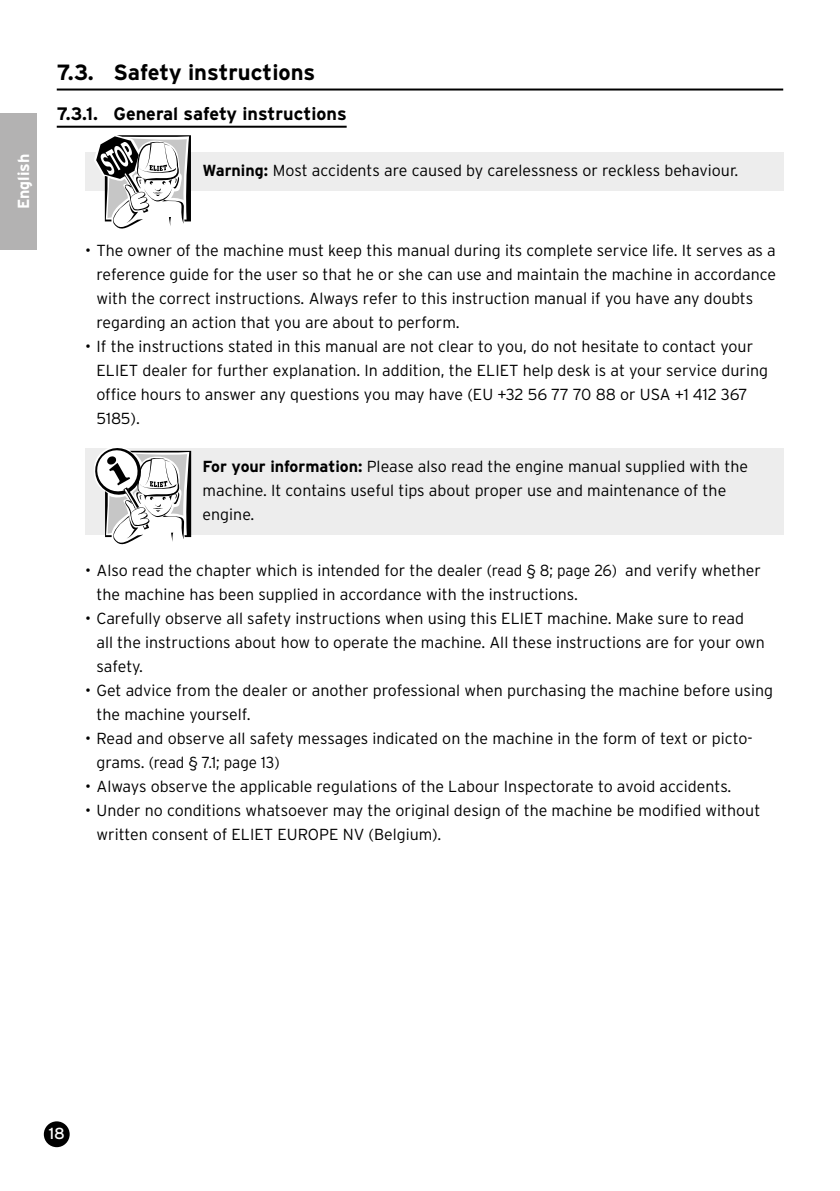
<style>
.page{position:relative;width:840px;height:1191px;background:#fff}
.page>*{position:absolute;margin:0;border:0;box-sizing:border-box;transform-origin:0 0}
.t1{font:700 22px "Interstate";color:#000}
.t2{font:700 18px "Interstate";color:#000}
.t3{font:300 16px/24px "Interstate";color:#000}
.t4{font:700 16px "Interstate";color:#fff}
.t5{font:16px "Interstate";color:#fff}
.s1{font-weight:700}
</style>
<div class="page">
<div style="left:45px;top:1122px;width:24px;height:24px;background:#000;border-radius:50%"></div>
<div style="left:44px;top:1121px;width:26px;height:26px;border:2px solid #000;border-radius:50%"></div>
<div style="left:0;top:113px;width:37px;height:136px;background:#b3b2b2"></div>
<hr style="left:57px;top:89px;width:725px;height:2px;background:#000">
<hr style="left:57px;top:126px;width:289px;height:2px;background:#000">
<div style="left:85px;top:152px;width:697px;height:39px;background:#ededed"></div>
<div style="left:85px;top:448px;width:697px;height:87px;background:#ededed"></div>
<svg style="left:94px;top:448px;width:97px;height:97px"></svg>
<svg style="left:94px;top:135px;width:97px;height:94px"></svg>
<p class="t4" style="left:14px;top:209px;width:57px;rotate:-90deg">English</p>
<h1 class="t1" style="left:57px;top:59px;width:260px">7.3. Safety instructions</h1>
<p class="t2" style="left:57px;top:103px;width:291px">7.3.1. General safety instructions</p>
<p class="t3" style="left:202px;top:158px;width:537px"><span class="s1">Warning:</span> Most accidents are caused by carelessness or reckless behaviour.</p>
<p class="t3" style="left:96px;top:238px;width:680px;text-indent:-11px">• The owner of the machine must keep this manual during its complete service life. It serves as a reference guide for the user so that he or she can use and maintain the machine in accordance with the correct instructions. Always refer to this instruction manual if you have any doubts regarding an action that you are about to perform.</p>
<p class="t3" style="left:96px;top:334px;width:672px;text-indent:-11px">• If the instructions stated in this manual are not clear to you, do not hesitate to contact your ELIET dealer for further explanation. In addition, the ELIET help desk is at your service during office hours to answer any questions you may have (EU +32 56 77 70 88 or USA +1 412 367<br>5185).</p>
<p class="t3" style="left:202px;top:454px;width:546px"><span class="s1">For your information:</span> Please also read the engine manual supplied with the machine. It contains useful tips about proper use and maintenance of the engine.</p>
<p class="t3" style="left:96px;top:558px;width:665px;text-indent:-11px">• Also read the chapter which is intended for the dealer (read § 8; page 26) and verify whether the machine has been supplied in accordance with the instructions.</p>
<p class="t3" style="left:96px;top:606px;width:669px;text-indent:-11px">• Carefully observe all safety instructions when using this ELIET machine. Make sure to read<br>all the instructions about how to operate the machine. All these instructions are for your own safety.</p>
<p class="t3" style="left:96px;top:678px;width:677px;text-indent:-11px">• Get advice from the dealer or another professional when purchasing the machine before using the machine yourself.</p>
<p class="t3" style="left:96px;top:726px;width:657px;text-indent:-11px">• Read and observe all safety messages indicated on the machine in the form of text or picto&shy;grams. (read § 7.1; page 13)</p>
<p class="t3" style="left:85px;top:774px;width:647px">• Always observe the applicable regulations of the Labour Inspectorate to avoid accidents.</p>
<p class="t3" style="left:96px;top:798px;width:665px;text-indent:-11px">• Under no conditions whatsoever may the original design of the machine be modified without written consent of ELIET EUROPE NV (Belgium).</p>
<p class="t5" style="left:49px;top:1124px;width:18px">18</p>
</div>
